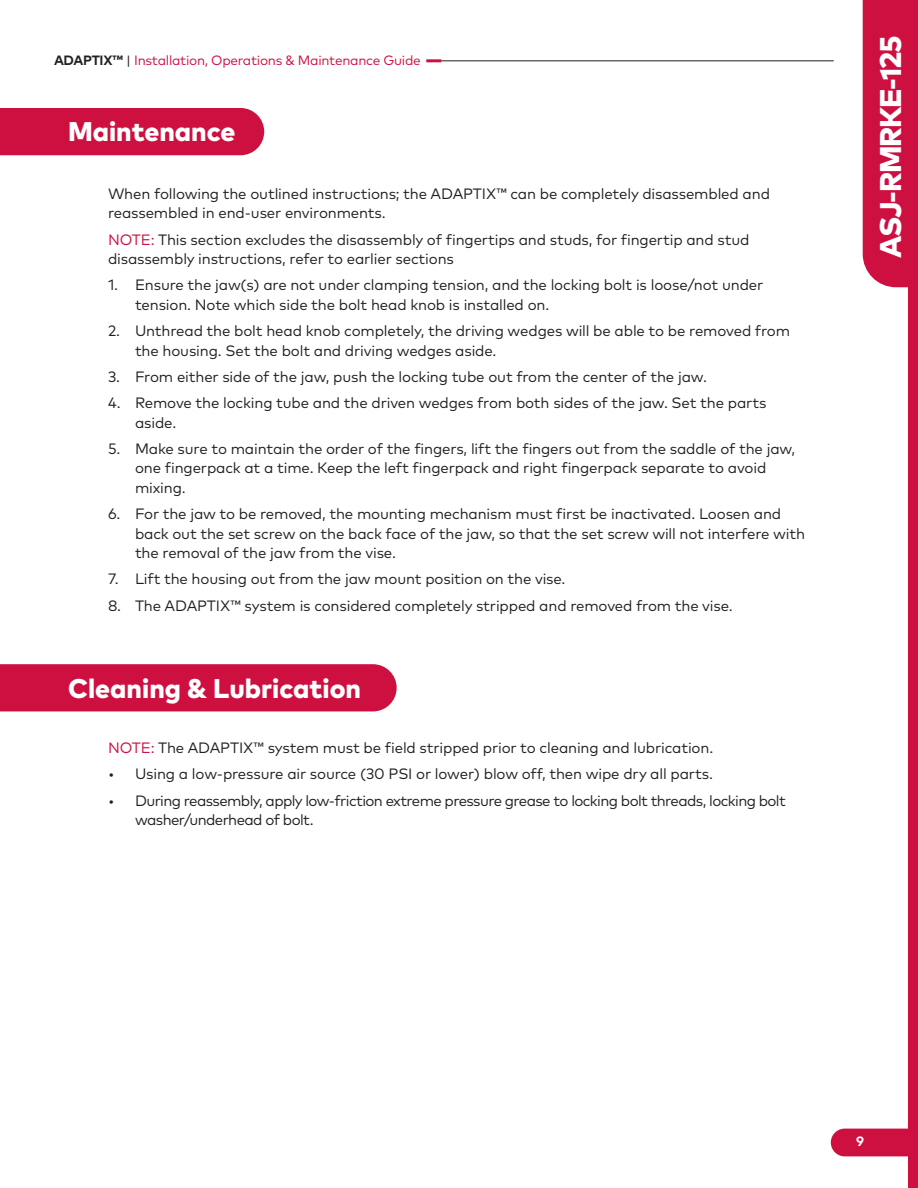
<style>
.page{position:relative;width:918px;height:1188px;background:#fff}
.page>*{position:absolute;margin:0;border:0;box-sizing:border-box;transform-origin:0 0}
.t1{font:800 30px "Mark Pro";letter-spacing:-.04em;color:#fff}
.t2{font:800 27px "Mark Pro";color:#fff}
.t3{font:15px/19.5px "Mark Pro";letter-spacing:-.01em;color:#231f20}
.t4{font:15px/19.5px "Mark Pro";letter-spacing:-.04em;color:#231f20}
.t5{font:13.5px "Mark Pro";letter-spacing:-.02em;color:#ce1041}
.t6{font:700 13.5px "Mark Pro";color:#fff}
.s1{font-weight:700;color:#231f20}
.s2{color:#231f20}
.s3{color:#ce1041}
</style>
<div class="page">
<hr style="left:426px;top:60px;width:408px;height:1px;background:#231f20">
<hr style="left:426px;top:59px;width:15px;height:3px;background:#ce1041">
<div style="left:863px;top:0;width:45px;height:287px;background:#ce1041"></div>
<div style="left:908px;top:0;width:10px;height:1188px;background:#ce1041"></div>
<div style="left:0;top:108px;width:264px;height:47px;background:#ce1041"></div>
<div style="left:0;top:664px;width:397px;height:47px;background:#ce1041"></div>
<div style="left:831px;top:1129px;width:77px;height:27px;background:#ce1041"></div>
<p class="t5" style="left:54px;top:50px;width:368px"><span class="s1">ADAPTIX™</span> <span class="s2">|</span> Installation, Operations &amp; Maintenance Guide</p>
<p class="t2" style="left:68px;top:111px;width:169px">Maintenance</p>
<p class="t3" style="left:108px;top:183px;width:664px">When following the outlined instructions; the ADAPTIX™ can be completely disassembled and reassembled in end-user environments.</p>
<p class="t3" style="left:108px;top:229px;width:643px"><span class="s3">NOTE:</span> This section excludes the disassembly of fingertips and studs, for fingertip and stud disassembly instructions, refer to earlier sections</p>
<p class="t3" style="left:135px;top:274px;width:630px;text-indent:-27px">1. Ensure the jaw(s) are not under clamping tension, and the locking bolt is loose/not under tension. Note which side the bolt head knob is installed on.</p>
<p class="t3" style="left:135px;top:320px;width:657px;text-indent:-27px">2. Unthread the bolt head knob completely, the driving wedges will be able to be removed from the housing. Set the bolt and driving wedges aside.</p>
<p class="t3" style="left:108px;top:366px;width:600px">3. From either side of the jaw, push the locking tube out from the center of the jaw.</p>
<p class="t3" style="left:135px;top:392px;width:633px;text-indent:-27px">4. Remove the locking tube and the driven wedges from both sides of the jaw. Set the parts aside.</p>
<p class="t3" style="left:135px;top:438px;width:662px;text-indent:-27px">5. Make sure to maintain the order of the fingers, lift the fingers out from the saddle of the jaw, one fingerpack at a time. Keep the left fingerpack and right fingerpack separate to avoid mixing.</p>
<p class="t3" style="left:135px;top:503px;width:672px;text-indent:-27px">6. For the jaw to be removed, the mounting mechanism must first be inactivated. Loosen and back out the set screw on the back face of the jaw, so that the set screw will not interfere with the removal of the jaw from the vise.</p>
<p class="t3" style="left:108px;top:568px;width:459px">7. Lift the housing out from the jaw mount position on the vise.</p>
<p class="t3" style="left:108px;top:595px;width:626px">8. The ADAPTIX™ system is considered completely stripped and removed from the vise.</p>
<p class="t2" style="left:68px;top:667px;width:295px">Cleaning &amp; Lubrication</p>
<p class="t3" style="left:108px;top:737px;width:607px"><span class="s3">NOTE:</span> The ADAPTIX™ system must be field stripped prior to cleaning and lubrication.</p>
<p class="t3" style="left:108px;top:763px;width:606px">• Using a low-pressure air source (30 PSI or lower) blow off, then wipe dry all parts.</p>
<p class="t4" style="left:135px;top:789px;width:652px;text-indent:-27px">• During reassembly, apply low-friction extreme pressure grease to locking bolt threads, locking bolt washer/underhead of bolt.</p>
<h1 class="t1" style="left:868px;top:258px;width:223px;rotate:-90deg">ASJ-RMRKE-125</h1>
<p class="t6" style="left:856px;top:1131px;width:9px">9</p>
</div>
